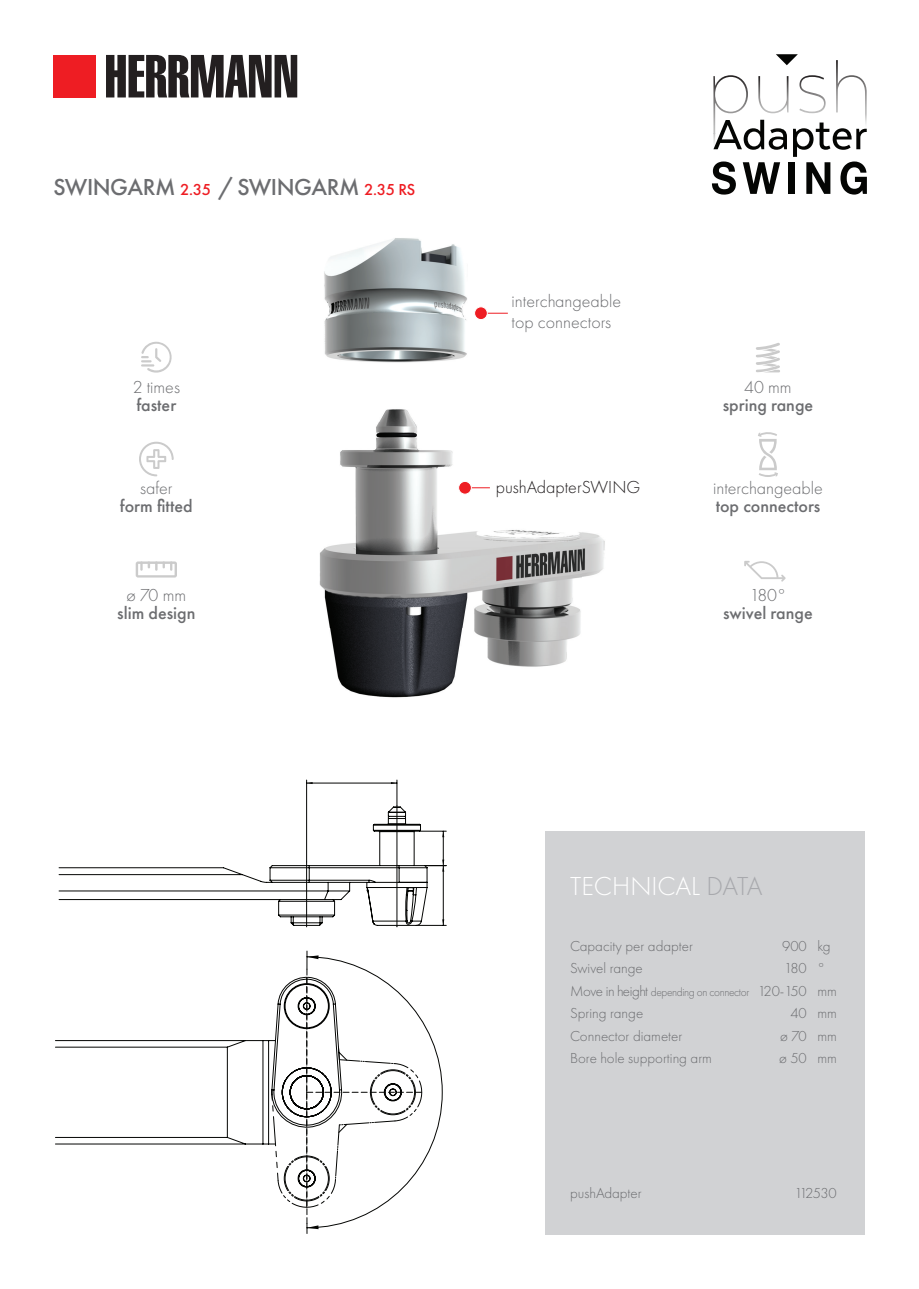
<style>
.page{position:relative;width:919px;height:1289px;background:#fff}
.page>*{position:absolute;margin:0;border:0;box-sizing:border-box;transform-origin:0 0}
.t1{font:300 27px "Futura PT";color:#fff}
.t2{font:500 24px "Futura PT";letter-spacing:-.02em;color:#6c6d70}
.t3{font:300 18px/21.6px "Futura PT";color:#6c6d70}
.t4{font:500 18px "Futura PT";color:#6c6d70}
.t5{font:300 18px "Futura PT";color:#231f20}
.t6{font:300 15px/22.5px "Futura PT";color:#6c6d70}
.t7{font:300 12px "Futura PT";letter-spacing:-.03em;color:#6c6d70;scale:.95 1}
.s1{font-size:16.5px;color:#ee1d23}
.s2{color:#a8a9ad}
.s3{font-size:15px}
</style>
<div class="page">
<div style="left:545px;top:831px;width:319px;height:403px;background:#d1d2d4"></div>
<svg style="left:55px;top:1040px;width:217px;height:104px"></svg>
<svg style="left:272px;top:950px;width:170px;height:283px"></svg>
<svg style="left:59px;top:780px;width:387px;height:146px"></svg>
<hr style="left:306px;top:861px;width:1px;height:65px;background:#040503">
<img style="left:319px;top:238px;width:286px;height:460px">
<svg style="left:487px;top:313px;width:21px;height:1px"></svg>
<div style="left:474px;top:307px;width:13px;height:12px;background:#ee1d23;border-radius:50%"></div>
<div style="left:474px;top:306px;width:13px;height:14px;border:1px solid #fff;border-radius:50%"></div>
<svg style="left:471px;top:487px;width:19px;height:1px"></svg>
<div style="left:458px;top:481px;width:13px;height:13px;background:#ee1d23;border-radius:50%"></div>
<div style="left:458px;top:481px;width:13px;height:13px;border:1px solid #fff;border-radius:50%"></div>
<div style="left:54px;top:55px;width:42px;height:42px;background:#ee1d23"></div>
<svg style="left:106px;top:55px;width:191px;height:42px"></svg>
<svg style="left:141px;top:342px;width:31px;height:31px"></svg>
<svg style="left:139px;top:441px;width:35px;height:35px"></svg>
<svg style="left:136px;top:561px;width:41px;height:16px"></svg>
<svg style="left:744px;top:561px;width:41px;height:20px"></svg>
<svg style="left:758px;top:432px;width:20px;height:45px"></svg>
<svg style="left:756px;top:343px;width:24px;height:29px"></svg>
<svg style="left:712px;top:54px;width:154px;height:140px"></svg>
<h2 class="t2" style="left:54px;top:173px;width:363px">SWINGARM <span class="s1">2.35</span> /SWINGARM <span class="s1">2.35 RS</span></h2>
<p class="t3" style="left:511px;top:290px;width:111px">interchangeable top connectors</p>
<p class="t3" style="left:133px;top:376px;width:49px">2 times</p>
<p class="t4" style="left:136px;top:394px;width:41px">faster</p>
<p class="t3" style="left:744px;top:376px;width:49px">40 mm</p>
<p class="t4" style="left:722px;top:394px;width:92px">spring range</p>
<p class="t3" style="left:140px;top:477px;width:34px">safer</p>
<p class="t4" style="left:120px;top:495px;width:74px">form fitted</p>
<p class="t5" style="left:495px;top:477px;width:146px">pushAdapterSWING</p>
<p class="t3" style="left:713px;top:477px;width:111px">interchangeable</p>
<p class="t4" style="left:715px;top:495px;width:106px">top connectors</p>
<p class="t3" style="left:126px;top:584px;width:61px">ø 70 mm</p>
<p class="t4" style="left:117px;top:602px;width:80px">slim design</p>
<p class="t3" style="left:749px;top:584px;width:38px">180°</p>
<p class="t4" style="left:723px;top:602px;width:91px">swivel range</p>
<h1 class="t1" style="left:570px;top:870px;width:194px">TECHNICAL <span class="s2">DATA</span></h1>
<p class="t6" style="left:570px;top:934px;width:124px">Capacity per adapter<br>Swivel range</p>
<p class="t7" style="left:570px;top:984px;width:190px"><span class="s3">Move in height</span> depending on connector</p>
<p class="t6" style="left:570px;top:1001px;width:143px">Spring range<br>Connector diameter<br>Bore hole supporting arm</p>
<p class="t6" style="left:782px;top:934px;width:50px">900 kg</p>
<p class="t6" style="left:784px;top:956px;width:42px">180 °</p>
<p class="t6" style="left:757px;top:979px;width:81px">120-150 mm</p>
<p class="t6" style="left:790px;top:1001px;width:48px">40 mm</p>
<p class="t6" style="left:780px;top:1024px;width:58px">ø 70 mm</p>
<p class="t6" style="left:779px;top:1046px;width:59px">ø 50 mm</p>
<p class="t6" style="left:570px;top:1181px;width:73px">pushAdapter</p>
<p class="t6" style="left:794px;top:1181px;width:44px">112530</p>
</div>
